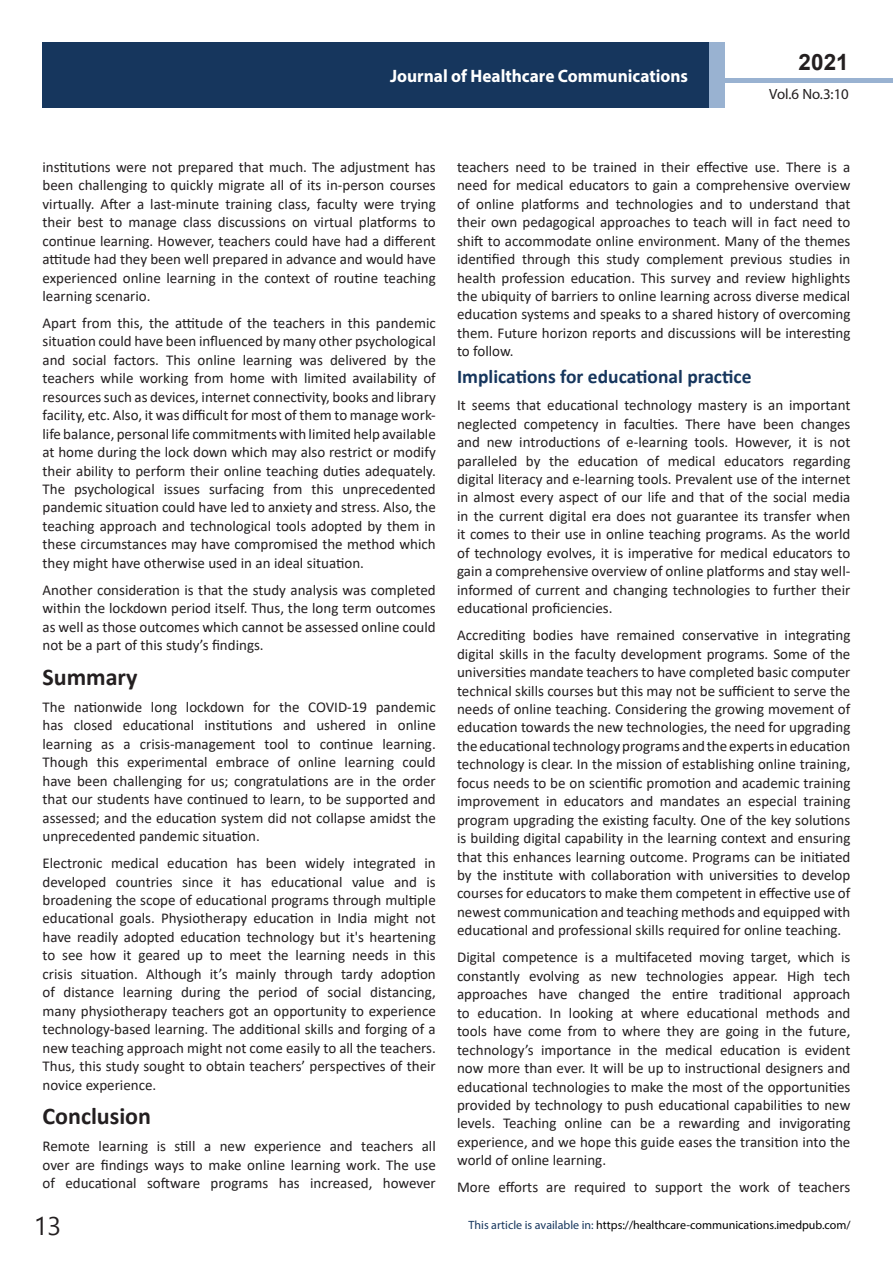
<style>
.page{position:relative;width:893px;height:1263px;background:#fff}
.page>*{position:absolute;margin:0;border:0;box-sizing:border-box;transform-origin:0 0}
.t1{font:25.5px "Nirmala UI";color:#231f20}
.t2{font:700 24px "Calibri";color:#231f20}
.t3{font:700 22.5px "Arial";color:#231f20}
.t4{font:700 19.5px "Calibri";color:#16365d}
.t5{font:700 18px "Myriad Pro";color:#fff;scale:.96 1}
.t6{font:15px/18.5px "Calibri";color:#231f20;text-align:justify}
.t7{font:14.85px "Myriad Pro";color:#231f20}
.t8{font:12px "Myriad Pro";color:#000}
.s1{color:#16365d}
</style>
<div class="page">
<hr style="left:725px;top:78px;width:168px;height:4px;background:#99b2d1">
<div style="left:43px;top:42px;width:666px;height:66px;background:#16365d"></div>
<div style="left:709px;top:42px;width:16px;height:66px;background:#99b2d1"></div>
<p class="t5" style="left:390px;top:64px;width:312px">Journal of Healthcare Communications</p>
<p class="t5" style="left:585px;top:74px;width:128px">ISSN 1698-9465</p>
<h3 class="t3" style="left:799px;top:46px;width:52px">2021</h3>
<p class="t7" style="left:769px;top:84px;width:81px">Vol.6 No.3:10</p>
<p class="t6" style="left:43px;top:157px;width:395px">institutions were not prepared that much. The adjustment has been challenging to quickly migrate all of its in-person courses virtually. After a last-minute training class, faculty were trying their best to manage class discussions on virtual platforms to continue learning. However, teachers could have had a different attitude had they been well prepared in advance and would have experienced online learning in the context of routine teaching learning scenario.</p>
<p class="t6" style="left:43px;top:313px;width:395px">Apart from this, the attitude of the teachers in this pandemic situation could have been influenced by many other psychological and social factors. This online learning was delivered by the teachers while working from home with limited availability of resources such as devices, internet connectivity, books and library facility, etc. Also, it was difficult for most of them to manage work&shy;life balance, personal life commitments with limited help available at home during the lock down which may also restrict or modify their ability to perform their online teaching duties adequately.<br>The psychological issues surfacing from this unprecedented pandemic situation could have led to anxiety and stress. Also, the teaching approach and technological tools adopted by them in these circumstances may have compromised the method which they might have otherwise used in an ideal situation.</p>
<p class="t6" style="left:43px;top:580px;width:395px">Another consideration is that the study analysis was completed within the lockdown period itself. Thus, the long term outcomes as well as those outcomes which cannot be assessed online could not be a part of this study’s findings.</p>
<h2 class="t2" style="left:43px;top:660px;width:97px">Summary</h2>
<p class="t6" style="left:43px;top:697px;width:395px">The nationwide long lockdown for the COVID-19 pandemic has closed educational institutions and ushered in online learning as a crisis-management tool to continue learning.<br>Though this experimental embrace of online learning could have been challenging for us; congratulations are in the order that our students have continued to learn, to be supported and assessed; and the education system did not collapse amidst the unprecedented pandemic situation.</p>
<p class="t6" style="left:43px;top:853px;width:395px">Electronic medical education has been widely integrated in developed countries since it has educational value and is broadening the scope of educational programs through multiple educational goals. Physiotherapy education in India might not have readily adopted education technology but it's heartening to see how it geared up to meet the learning needs in this crisis situation. Although it’s mainly through tardy adoption of distance learning during the period of social distancing, many physiotherapy teachers got an opportunity to experience technology-based learning. The additional skills and forging of a new teaching approach might not come easily to all the teachers.<br>Thus, this study sought to obtain teachers’ perspectives of their novice experience.</p>
<h2 class="t2" style="left:43px;top:1099px;width:110px">Conclusion</h2>
<p class="t6" style="left:43px;top:1137px;width:395px">Remote learning is still a new experience and teachers all over are findings ways to make online learning work. The use of educational software programs has increased, however</p>
<p class="t6" style="left:457px;top:157px;width:395px">teachers need to be trained in their effective use. There is a need for medical educators to gain a comprehensive overview of online platforms and technologies and to understand that their own pedagogical approaches to teach will in fact need to shift to accommodate online environment. Many of the themes identified through this study complement previous studies in health profession education. This survey and review highlights the ubiquity of barriers to online learning across diverse medical education systems and speaks to a shared history of overcoming them. Future horizon reports and discussions will be interesting to follow.</p>
<h3 class="t4" style="left:457px;top:363px;width:296px">Implications for educational practice</h3>
<p class="t6" style="left:457px;top:396px;width:395px">It seems that educational technology mastery is an important neglected competency in faculties. There have been changes and new introductions of e-learning tools. However, it is not paralleled by the education of medical educators regarding digital literacy and e-learning tools. Prevalent use of the internet in almost every aspect of our life and that of the social media in the current digital era does not guarantee its transfer when it comes to their use in online teaching programs. As the world of technology evolves, it is imperative for medical educators to gain a comprehensive overview of online platforms and stay well&shy;informed of current and changing technologies to further their educational proficiencies.</p>
<p class="t6" style="left:457px;top:626px;width:395px">Accrediting bodies have remained conservative in integrating digital skills in the faculty development programs. Some of the universities mandate teachers to have completed basic computer technical skills courses but this may not be sufficient to serve the needs of online teaching. Considering the growing movement of education towards the new technologies, the need for upgrading the educational technology programs and the experts in education technology is clear. In the mission of establishing online training, focus needs to be on scientific promotion and academic training improvement in educators and mandates an especial training program upgrading the existing faculty. One of the key solutions is building digital capability in the learning context and ensuring that this enhances learning outcome. Programs can be initiated by the institute with collaboration with universities to develop courses for educators to make them competent in effective use of newest communication and teaching methods and equipped with educational and professional skills required for online teaching.</p>
<p class="t6" style="left:457px;top:948px;width:395px">Digital competence is a multifaceted moving target, which is constantly evolving as new technologies appear. High tech approaches have changed the entire traditional approach to education. In looking at where educational methods and tools have come from to where they are going in the future, technology’s importance in the medical education is evident now more than ever. It will be up to instructional designers and educational technologies to make the most of the opportunities provided by technology to push educational capabilities to new levels. Teaching online can be a rewarding and invigorating experience, and we hope this guide eases the transition into the world of online learning.</p>
<p class="t6" style="left:457px;top:1178px;width:395px">More efforts are required to support the work of teachers</p>
<h1 class="t1" style="left:34px;top:1205px;width:29px">13</h1>
<p class="t8" style="left:469px;top:1218px;width:383px"><span class="s1">This article is available in:</span> https://healthcare-communications.imedpub.com/</p>
</div>
